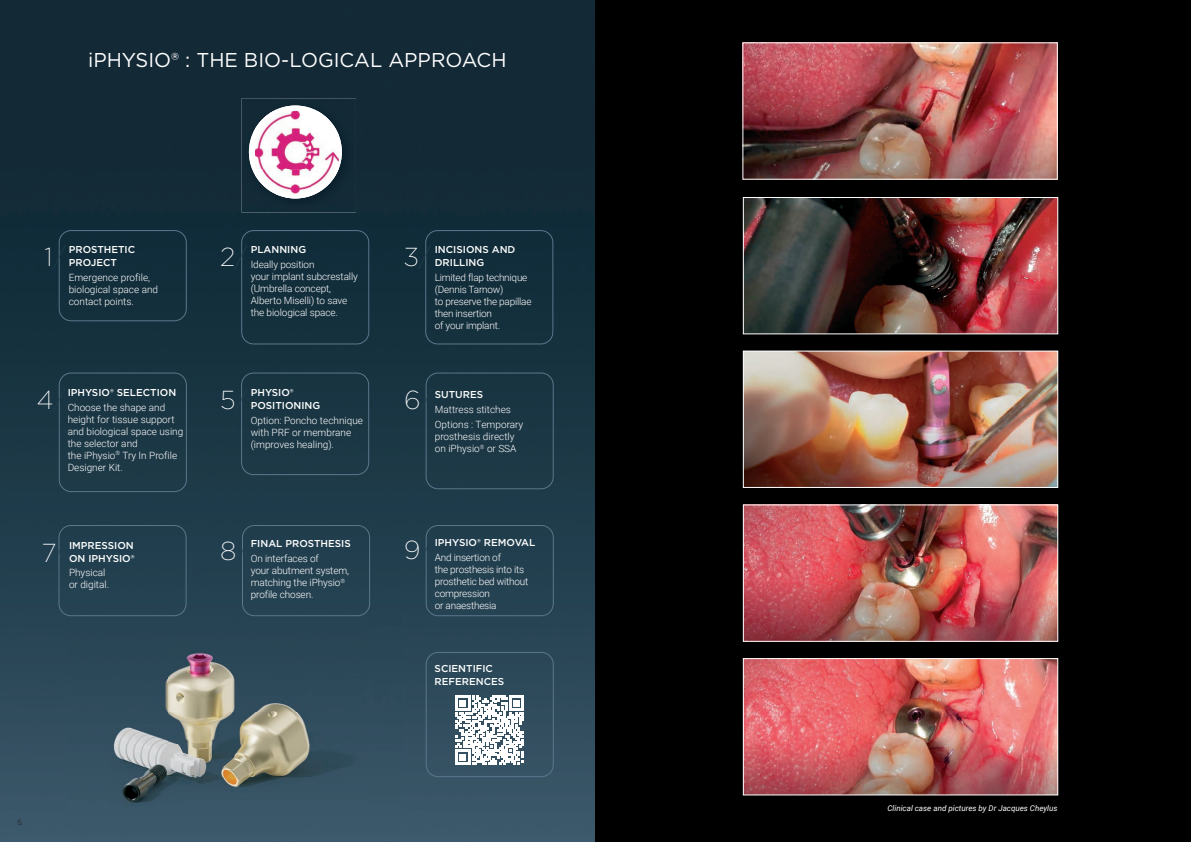
<style>
.page{position:relative;width:1191px;height:842px;background:#fff}
.page>*{position:absolute;margin:0;border:0;box-sizing:border-box;transform-origin:0 0}
.t1{font:200 26px "Gotham";color:#fff}
.t2{font:20px "Gotham";color:#fff}
.t3{font:300 10px/12px "Roboto";letter-spacing:-.01em;color:#fff}
.t4{font:500 10px/13px "Gotham";color:#fff}
.t5{font:italic 8px "Roboto";color:#fff}
.t6{font:300 8px "Roboto";color:#231f20}
.s1{color:#1f3f4e}
</style>
<div class="page">
<img style="left:0;top:0;width:595px;height:842px">
<img style="left:67px;top:615px;width:337px;height:227px">
<div style="left:595px;top:0;width:596px;height:842px;background:#000"></div>
<div style="left:426px;top:652px;width:127px;height:125px;border:1px solid #5a778c;border-radius:12px"></div>
<div style="left:59px;top:230px;width:127px;height:91px;border:1px solid #5a778c;border-radius:12px"></div>
<div style="left:241px;top:230px;width:128px;height:114px;border:1px solid #5a778c;border-radius:12px"></div>
<div style="left:425px;top:230px;width:128px;height:114px;border:1px solid #5a778c;border-radius:12px"></div>
<div style="left:59px;top:373px;width:128px;height:119px;border:1px solid #5a778c;border-radius:12px"></div>
<div style="left:241px;top:373px;width:128px;height:102px;border:1px solid #5a778c;border-radius:12px"></div>
<div style="left:426px;top:373px;width:127px;height:116px;border:1px solid #5a778c;border-radius:12px"></div>
<div style="left:59px;top:525px;width:127px;height:91px;border:1px solid #5a778c;border-radius:12px"></div>
<div style="left:426px;top:525px;width:127px;height:91px;border:1px solid #5a778c;border-radius:12px"></div>
<div style="left:242px;top:525px;width:128px;height:91px;border:1px solid #5a778c;border-radius:12px"></div>
<img style="left:744px;top:45px;width:311px;height:132px">
<img style="left:745px;top:199px;width:311px;height:133px">
<div style="left:743px;top:197px;width:315px;height:137px;border:1px solid #fff"></div>
<img style="left:745px;top:353px;width:311px;height:133px">
<div style="left:743px;top:351px;width:315px;height:137px;border:1px solid #fff"></div>
<img style="left:745px;top:507px;width:311px;height:132px">
<div style="left:743px;top:505px;width:315px;height:136px;border:1px solid #fff"></div>
<img style="left:745px;top:660px;width:311px;height:133px">
<div style="left:743px;top:658px;width:315px;height:137px;border:1px solid #fff"></div>
<svg style="left:455px;top:696px;width:69px;height:68px"></svg>
<div style="left:242px;top:98px;width:114px;height:115px;background:#122936"></div>
<div style="left:249px;top:105px;width:93px;height:93px;background:#fff;border-radius:50%"></div>
<img style="left:255px;top:111px;width:56px;height:87px">
<img style="left:311px;top:111px;width:28px;height:85px">
<h2 class="t2" style="left:88px;top:47px;width:420px">iPHYSIO® : THE BIO-LOGICAL APPROACH</h2>
<h1 class="t1" style="left:45px;top:241px;width:22px">1<span class="s1">/</span></h1>
<p class="t4" style="left:69px;top:243px;width:68px">PROSTHETIC<br>PROJECT</p>
<p class="t3" style="left:69px;top:271px;width:91px">Emergence profile, biological space and contact points.</p>
<h1 class="t1" style="left:37px;top:383px;width:30px">4<span class="s1">/</span></h1>
<p class="t4" style="left:68px;top:386px;width:110px">IPHYSIO® SELECTION</p>
<p class="t3" style="left:68px;top:401px;width:117px">Choose the shape and height for tissue support and biological space using the selector and<br>the iPhysio<sup>®</sup> Try In Profile<br>Designer Kit.</p>
<h1 class="t1" style="left:42px;top:537px;width:25px">7<span class="s1">/</span></h1>
<p class="t4" style="left:69px;top:538px;width:67px">IMPRESSION<br>ON IPHYSIO®</p>
<p class="t3" style="left:69px;top:566px;width:42px">Physical or digital.</p>
<h1 class="t1" style="left:220px;top:241px;width:29px">2<span class="s1">/</span></h1>
<p class="t4" style="left:251px;top:243px;width:57px">PLANNING</p>
<p class="t3" style="left:251px;top:258px;width:109px">Ideally position<br>your implant subcrestally (Umbrella concept,<br>Alberto Miselli) to save the biological space.</p>
<h1 class="t1" style="left:220px;top:383px;width:29px">5<span class="s1">/</span></h1>
<p class="t4" style="left:251px;top:386px;width:71px">PHYSIO®<br>POSITIONING</p>
<p class="t3" style="left:251px;top:414px;width:114px">Option: Poncho technique with PRF or membrane (improves healing).</p>
<h1 class="t1" style="left:220px;top:535px;width:30px">8<span class="s1">/</span></h1>
<p class="t4" style="left:251px;top:537px;width:102px">FINAL PROSTHESIS</p>
<p class="t3" style="left:251px;top:552px;width:100px">On interfaces of<br>your abutment system, matching the iPhysio<sup>® </sup>profile chosen.</p>
<h1 class="t1" style="left:404px;top:241px;width:29px">3<span class="s1">/</span></h1>
<p class="t4" style="left:435px;top:243px;width:82px">INCISIONS AND<br>DRILLING</p>
<p class="t3" style="left:435px;top:271px;width:98px">Limited flap technique (Dennis Tarnow)<br>to preserve the papillae then insertion<br>of your implant.</p>
<h1 class="t1" style="left:404px;top:383px;width:30px">6<span class="s1">/</span></h1>
<p class="t4" style="left:435px;top:388px;width:50px">SUTURES</p>
<p class="t3" style="left:435px;top:402px;width:90px;line-height:14.8px">Mattress stitches<br>Options : Temporary</p>
<p class="t3" style="left:435px;top:430px;width:83px">prosthesis directly on iPhysio<sup>®</sup> or SSA</p>
<h1 class="t1" style="left:404px;top:534px;width:30px">9<span class="s1">/</span></h1>
<p class="t4" style="left:435px;top:536px;width:102px">IPHYSIO® REMOVAL</p>
<p class="t3" style="left:435px;top:551px;width:95px">And insertion of<br>the prosthesis into its prosthetic bed without compression<br>or anaesthesia</p>
<p class="t4" style="left:435px;top:662px;width:71px">SCIENTIFIC<br>REFERENCES</p>
<p class="t6" style="left:18px;top:816px;width:6px">6</p>
<p class="t5" style="left:887px;top:802px;width:171px">Clinical case and pictures by Dr Jacques Cheylus</p>
</div>
